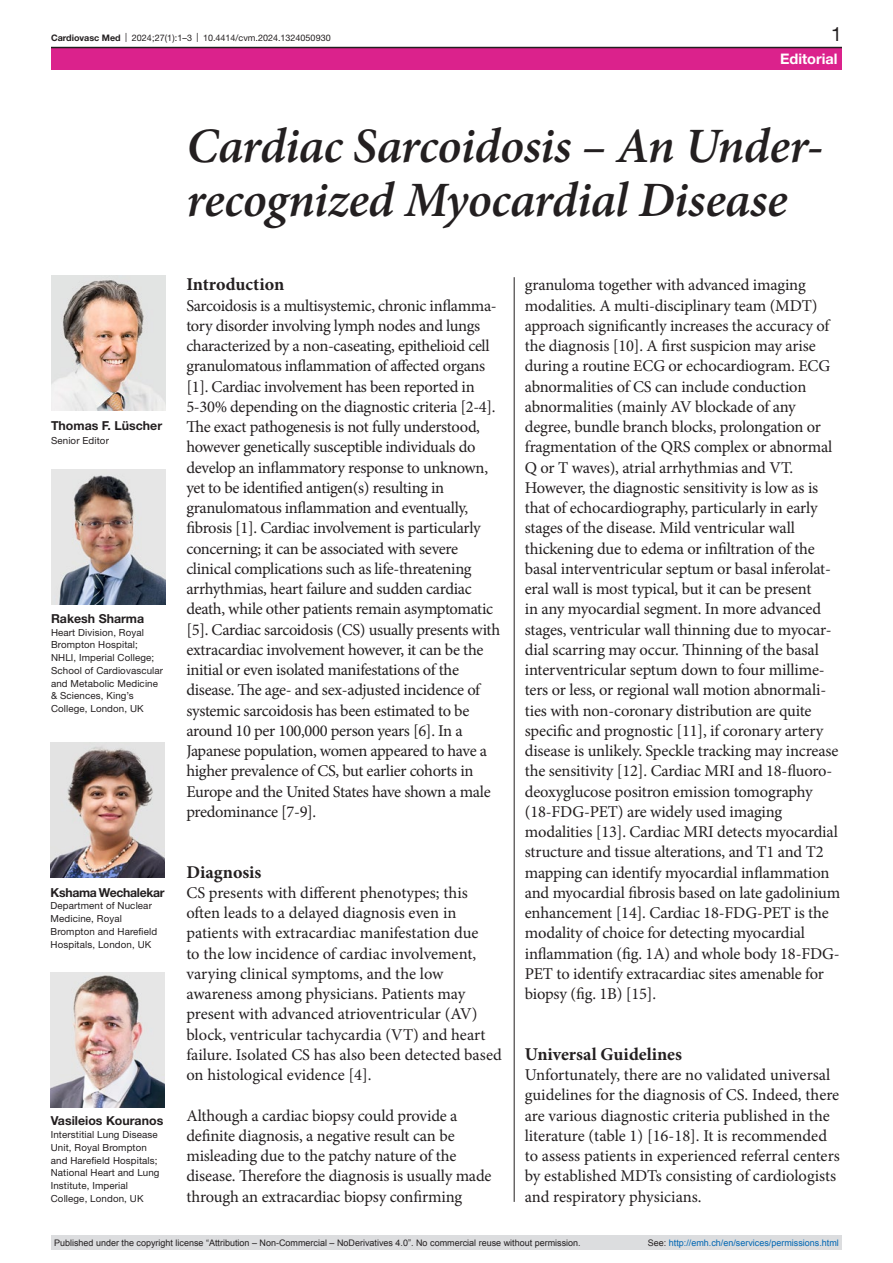
<style>
.page{position:relative;width:893px;height:1263px;background:#fff}
.page>*{position:absolute;margin:0;border:0;box-sizing:border-box;transform-origin:0 0}
.article-title-33-ser{font:italic 600 49.5px/54px "Minion Pro";letter-spacing:-.01em;color:#231f20}
.pagina{font:19.5px "Helvetica Neue LT Pro";color:#231f20}
.head1{font:700 18px "Minion Pro";color:#231f20}
.paragraph-left-large{font:16.5px/20.2px "Minion Pro";letter-spacing:-.015em;color:#231f20}
.t1{font:700 14.55px "Helvetica Neue LT Pro";color:#fff}
.authors{font:700 12.3px "Helvetica Neue LT Pro";color:#231f20}
.authors-2{font:700 12.3px "Helvetica Neue LT Pro";letter-spacing:-.025em;color:#231f20}
.affiliations{font:9.75px/12.8px "Helvetica Neue LT Pro";letter-spacing:.01em;color:#231f20}
.t2{font:9px "Arial";color:#231f20}
.t3{font:9px "Helvetica Neue LT Pro";color:#231f20}
.t4{font:9px "Arial";color:#0066b3}
.s1{font-weight:700}
.s2{color:#231f20}
</style>
<div class="page">
<hr style="left:514px;top:277px;width:1px;height:925px;background:#231f20">
<img style="left:51px;top:276px;width:114px;height:135px">
<img style="left:51px;top:470px;width:114px;height:135px">
<img style="left:50px;top:972px;width:114px;height:135px">
<img style="left:51px;top:743px;width:114px;height:135px">
<div style="left:51px;top:47px;width:791px;height:23px;background:#db228c"></div>
<hr style="left:51px;top:47px;width:791px;height:1px;background:#231f20">
<div style="left:51px;top:1235px;width:791px;height:15px;background:#dcdddf"></div>
<p class="t3" style="left:51px;top:32px;width:281px"><span class="s1">Cardiovasc Med</span> | 2024;27(1):1–3 | 10.4414/cvm.2024.1324050930</p>
<p class="pagina" style="left:831px;top:22px;width:12px">1</p>
<p class="t1" style="left:780px;top:49px;width:59px">Editorial</p>
<p class="authors" style="left:51px;top:418px;width:113px">Thomas F. Lüscher</p>
<p class="affiliations" style="left:51px;top:434px;width:59px">Senior Editor</p>
<p class="authors" style="left:51px;top:611px;width:95px">Rakesh Sharma</p>
<p class="affiliations" style="left:51px;top:626px;width:114px">Heart Division, Royal<br>Brompton Hospital;<br>NHLI, Imperial College;<br>School of Cardiovascular and Metabolic Medicine &amp; Sciences, King’s<br>College, London, UK</p>
<p class="authors-2" style="left:51px;top:884px;width:116px">Kshama Wechalekar</p>
<p class="affiliations" style="left:51px;top:899px;width:108px">Department of Nuclear<br>Medicine, Royal<br>Brompton and Harefield<br>Hospitals, London, UK</p>
<p class="authors" style="left:51px;top:1113px;width:114px">Vasileios Kouranos</p>
<p class="affiliations" style="left:51px;top:1128px;width:110px">Interstitial Lung Disease<br>Unit, Royal Brompton and Harefield Hospitals;<br>National Heart and Lung<br>Institute, Imperial<br>College, London, UK</p>
<p class="article-title-33-ser" style="left:186px;top:119px;width:639px">Cardiac Sarcoidosis – An Under&shy;recognized Myocardial Disease</p>
<p class="head1" style="left:186px;top:272px;width:99px">Introduction</p>
<p class="paragraph-left-large" style="left:186px;top:295px;width:315px">Sarcoidosis is a multisystemic, chronic inflamma&shy;tory disorder involving lymph nodes and lungs characterized by a non-caseating, epithelioid cell granulomatous inflammation of affected organs [1]. Cardiac involvement has been reported in 5-30% depending on the diagnostic criteria [2-4].<br>The exact pathogenesis is not fully understood, however genetically susceptible individuals do develop an inflammatory response to unknown, yet to be identified antigen(s) resulting in granulomatous inflammation and eventually, fibrosis [1]. Cardiac involvement is particularly concerning; it can be associated with severe clinical complications such as life-threatening arrhythmias, heart failure and sudden cardiac death, while other patients remain asymptomatic [5]. Cardiac sarcoidosis (CS) usually presents with extracardiac involvement however, it can be the initial or even isolated manifestations of the disease. The age- and sex-adjusted incidence of systemic sarcoidosis has been estimated to be around 10 per 100,000 person years [6]. In a Japanese population, women appeared to have a higher prevalence of CS, but earlier cohorts in Europe and the United States have shown a male predominance [7-9].</p>
<p class="head1" style="left:186px;top:859px;width:77px">Diagnosis</p>
<p class="paragraph-left-large" style="left:186px;top:882px;width:317px">CS presents with different phenotypes; this often leads to a delayed diagnosis even in patients with extracardiac manifestation due<br>to the low incidence of cardiac involvement, varying clinical symptoms, and the low awareness among physicians. Patients may present with advanced atrioventricular (AV) block, ventricular tachycardia (VT) and heart failure. Isolated CS has also been detected based on histological evidence [4].</p>
<p class="paragraph-left-large" style="left:186px;top:1105px;width:307px">Although a cardiac biopsy could provide a definite diagnosis, a negative result can be misleading due to the patchy nature of the disease. Therefore the diagnosis is usually made through an extracardiac biopsy confirming</p>
<p class="paragraph-left-large" style="left:525px;top:275px;width:317px">granuloma together with advanced imaging modalities. A multi-disciplinary team (MDT) approach significantly increases the accuracy of the diagnosis [10]. A first suspicion may arise during a routine ECG or echocardiogram. ECG abnormalities of CS can include conduction abnormalities (mainly AV blockade of any degree, bundle branch blocks, prolongation or fragmentation of the QRS complex or abnormal Q or T waves), atrial arrhythmias and VT.<br>However, the diagnostic sensitivity is low as is that of echocardiography, particularly in early stages of the disease. Mild ventricular wall thickening due to edema or infiltration of the basal interventricular septum or basal inferolat&shy;eral wall is most typical, but it can be present<br>in any myocardial segment. In more advanced stages, ventricular wall thinning due to myocar&shy;dial scarring may occur. Thinning of the basal interventricular septum down to four millime&shy;ters or less, or regional wall motion abnormali&shy;ties with non-coronary distribution are quite specific and prognostic [11], if coronary artery disease is unlikely. Speckle tracking may increase the sensitivity [12]. Cardiac MRI and 18-fluoro&shy;deoxyglucose positron emission tomography (18-FDG-PET) are widely used imaging modalities [13]. Cardiac MRI detects myocardial structure and tissue alterations, and T1 and T2 mapping can identify myocardial inflammation and myocardial fibrosis based on late gadolinium enhancement [14]. Cardiac 18-FDG-PET is the modality of choice for detecting myocardial inflammation (fig. 1A) and whole body 18-FDG-PET to identify extracardiac sites amenable for biopsy (fig. 1B) [15].</p>
<p class="head1" style="left:525px;top:1041px;width:159px">Universal Guidelines</p>
<p class="paragraph-left-large" style="left:525px;top:1065px;width:316px">Unfortunately, there are no validated universal guidelines for the diagnosis of CS. Indeed, there are various diagnostic criteria published in the literature (table 1) [16-18]. It is recommended to assess patients in experienced referral centers by established MDTs consisting of cardiologists and respiratory physicians.</p>
<p class="t2" style="left:54px;top:1237px;width:528px">Published under the copyright license “Attribution – Non-Commercial – NoDerivatives 4.0”. No commercial reuse without permission.</p>
<p class="t4" style="left:648px;top:1237px;width:193px"><span class="s2">See:</span> http://emh.ch/en/services/permissions.html</p>
</div>
